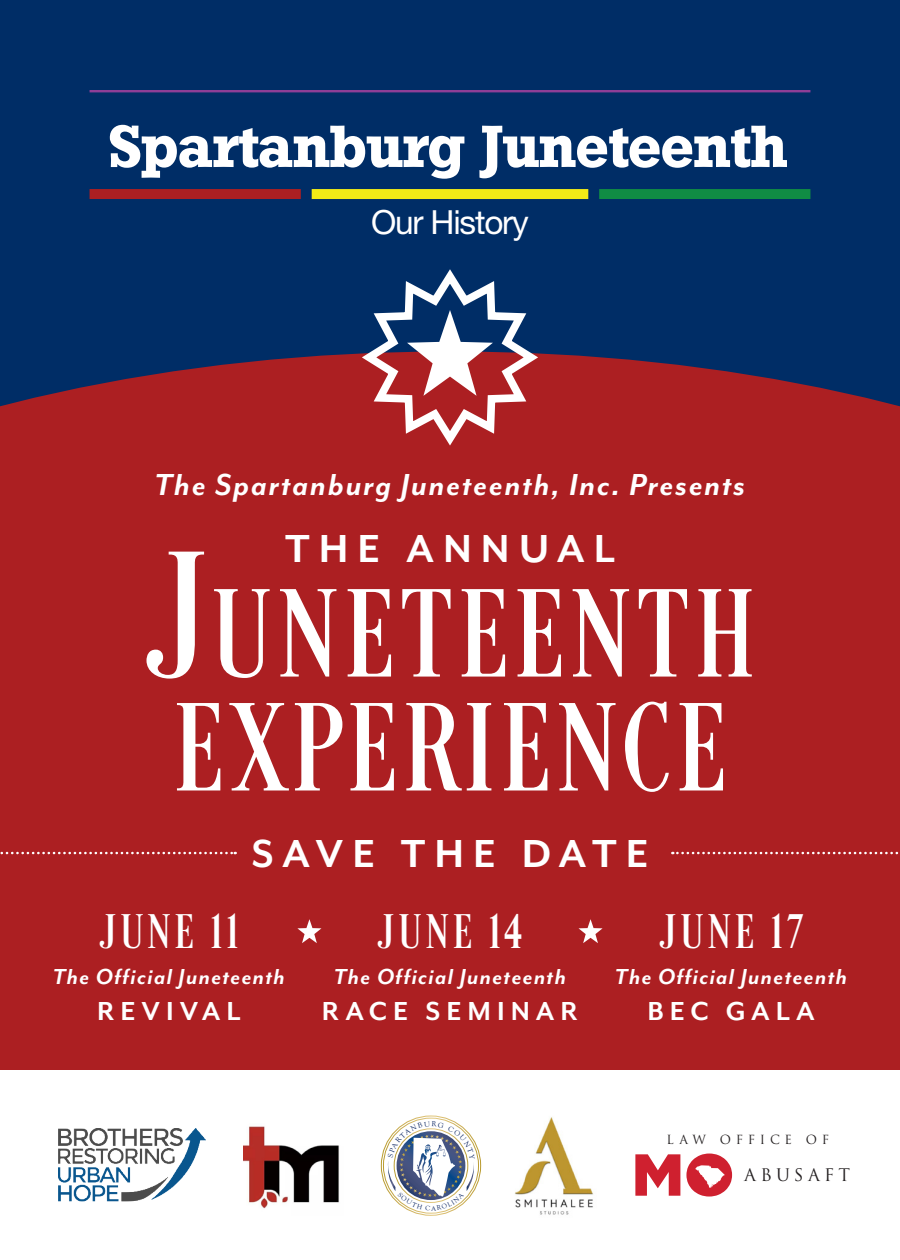
<style>
.page{position:relative;width:900px;height:1260px;background:#fff}
.page>*{position:absolute;margin:0;border:0;box-sizing:border-box;transform-origin:0 0}
.t1{font:50px "Desire Pro";letter-spacing:.1em;color:#fff}
.t2{font:700 45px "Mr Eaves Mod OT";letter-spacing:.2em;color:#fff}
.t3{font:italic 700 35px "Mr Eaves Mod OT";letter-spacing:.05em;color:#fff}
.t4{font:33.25px "Helvetica Neue LT Std";letter-spacing:-.035em;color:#fff}
.t5{font:700 30px "Mr Eaves Mod OT";letter-spacing:.2em;color:#fff}
.t6{font:italic 700 25px "Mr Eaves Mod OT";letter-spacing:.05em;color:#fff}
.t7{font:17px "Trajan Pro 3";letter-spacing:.25em;color:#231f20}
.t8{font:12.25px "Trajan Pro 3";letter-spacing:.385em;color:#231f20}
</style>
<div class="page">
<div style="left:0;top:0;width:900px;height:447px;background:#002d66"></div>
<div style="left:312px;top:189px;width:276px;height:10px;background:#f2eb17"></div>
<svg style="left:110px;top:125px;width:677px;height:54px"></svg>
<div style="left:599px;top:189px;width:211px;height:10px;background:#108c44"></div>
<div style="left:90px;top:189px;width:211px;height:10px;background:#ac1f22"></div>
<hr style="left:90px;top:90px;width:720px;height:2px;background:#8e3e97">
<div style="left:0;top:353px;width:900px;height:717px;background:#ac1f22"></div>
<svg style="left:355px;top:269px;width:190px;height:184px"></svg>
<svg style="left:177px;top:702px;width:546px;height:90px;fill:#ac1f22"></svg>
<svg style="left:146px;top:552px;width:606px;height:127px;fill:#ac1f22"></svg>
<svg style="left:635px;top:1154px;width:45px;height:42px"></svg>
<svg style="left:686px;top:1154px;width:46px;height:43px"></svg>
<img style="left:244px;top:1126px;width:95px;height:83px">
<img style="left:515px;top:1117px;width:79px;height:98px">
<img style="left:58px;top:1128px;width:148px;height:74px">
<svg style="left:297px;top:919px;width:24px;height:24px"></svg>
<svg style="left:579px;top:919px;width:24px;height:24px"></svg>
<svg style="left:672px;top:852px;width:228px;height:2px"></svg>
<svg style="left:0;top:852px;width:236px;height:2px"></svg>
<svg style="left:388px;top:1118px;width:87px;height:93px"></svg>
<p class="t4" style="left:371px;top:202px;width:159px">Our History</p>
<p class="t3" style="left:155px;top:466px;width:592px">The Spartanburg Juneteenth, Inc. Presents</p>
<p class="t2" style="left:285px;top:523px;width:331px">THE ANNUAL</p>
<p class="t2" style="left:252px;top:828px;width:398px">SAVE THE DATE</p>
<p class="t1" style="left:100px;top:901px;width:140px">JUNE 11</p>
<p class="t6" style="left:53px;top:963px;width:234px">The Official Juneteenth</p>
<p class="t5" style="left:97px;top:994px;width:145px">REVIVAL</p>
<p class="t1" style="left:378px;top:901px;width:146px">JUNE 14</p>
<p class="t6" style="left:334px;top:963px;width:234px">The Official Juneteenth</p>
<p class="t5" style="left:322px;top:994px;width:258px">RACE SEMINAR</p>
<p class="t1" style="left:660px;top:901px;width:144px">JUNE 17</p>
<p class="t6" style="left:615px;top:963px;width:234px">The Official Juneteenth</p>
<p class="t5" style="left:648px;top:994px;width:169px">BEC GALA</p>
<p class="t8" style="left:667px;top:1132px;width:164px">LAW OFFICE OF</p>
<p class="t7" style="left:744px;top:1164px;width:107px">ABUSAFT</p>
</div>
